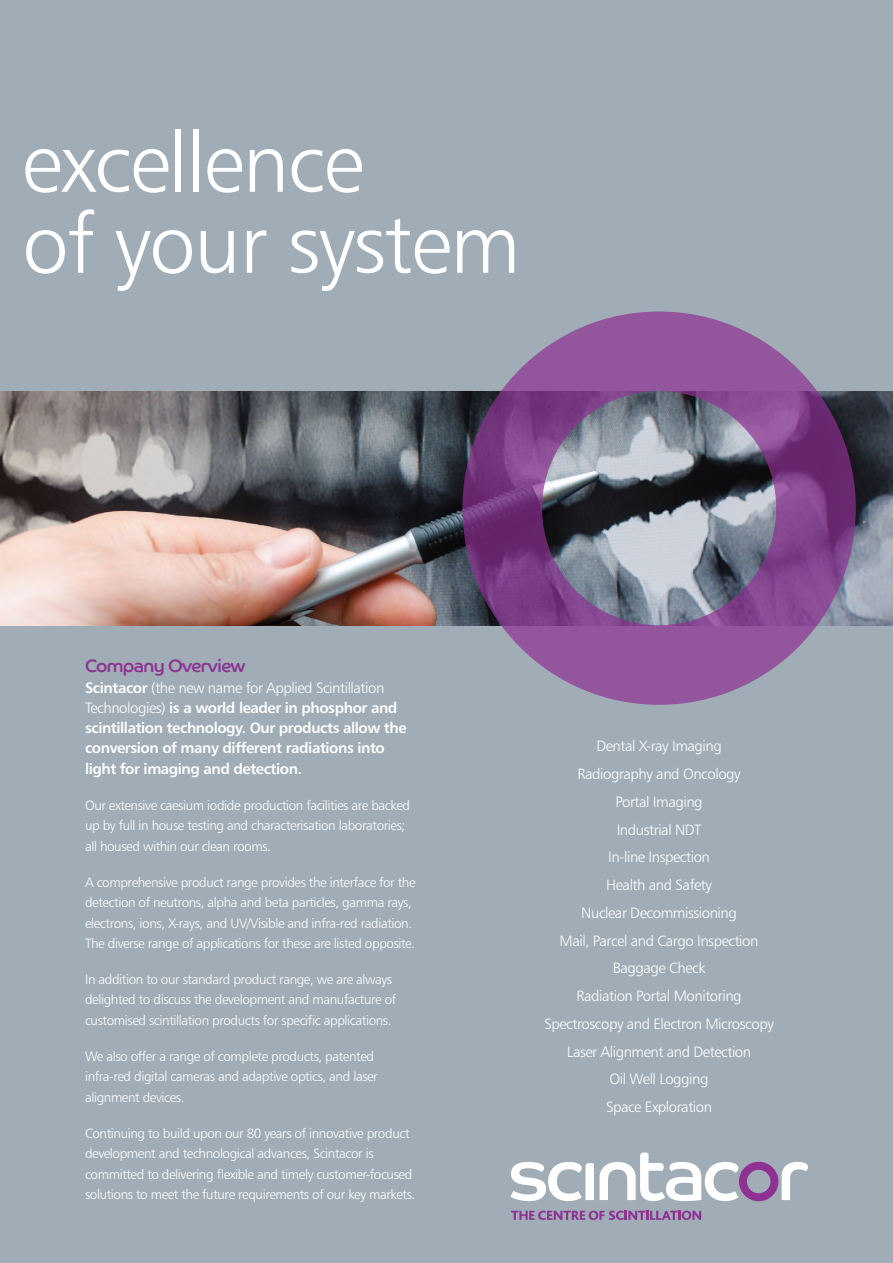
<style>
.page{position:relative;width:893px;height:1263px;background:#a0adb7}
.page>*{position:absolute;margin:0;border:0;box-sizing:border-box;transform-origin:0 0}
.t1{font:84px/81px "Humanist 777 BT Light B";letter-spacing:-.02em;color:#fff}
.t2{font:18px "Co Headline";letter-spacing:-.03em;color:#8e3193}
.t3{font:15px/27.8px "Humanist 777 BT Light B";letter-spacing:-.03em;color:#fff;text-align:center}
.t4{font:15px/20.2px "Humanist 777 BT Bold B";letter-spacing:-.03em;color:#fff}
.t5{font:13.5px/20.2px "Humanist 777 BT Light B";letter-spacing:-.03em;color:#fff}
.s1{font-family:"Humanist 777 BT Bold B"}
.s2{font-family:"Humanist 777 BT Light B"}
</style>
<div class="page">
<img style="left:0;top:391px;width:893px;height:234px">
<svg style="left:511px;top:1211px;width:190px;height:9px"></svg>
<svg style="left:510px;top:1162px;width:84px;height:39px"></svg>
<svg style="left:600px;top:1152px;width:208px;height:49px"></svg>
<svg style="left:462px;top:311px;width:394px;height:394px"></svg>
<h1 class="t1" style="left:21px;top:121px;width:501px">excellence<br>of your system</h1>
<h2 class="t2" style="left:85px;top:655px;width:162px">Company Overview</h2>
<p class="t3" style="left:85px;top:673px;width:301px"><span class="s1">Scintacor</span> (the new name for Applied Scintillation</p>
<p class="t4" style="left:85px;top:697px;width:323px"><span class="s2">Technologies)</span> is a world leader in phosphor and scintillation technology. Our products allow the conversion of many different radiations into light for imaging and detection.</p>
<p class="t5" style="left:85px;top:795px;width:327px">Our extensive caesium iodide production facilities are backed up by full in house testing and characterisation laboratories; all housed within our clean rooms.</p>
<p class="t5" style="left:85px;top:872px;width:332px">A comprehensive product range provides the interface for the detection of neutrons, alpha and beta particles, gamma rays, electrons, ions, X-rays, and UV/Visible and infra-red radiation.<br>The diverse range of applications for these are listed opposite.</p>
<p class="t5" style="left:85px;top:969px;width:313px">In addition to our standard product range, we are always delighted to discuss the development and manufacture of customised scintillation products for specific applications.</p>
<p class="t5" style="left:85px;top:1046px;width:294px">We also offer a range of complete products, patented infra-red digital cameras and adaptive optics, and laser alignment devices.</p>
<p class="t5" style="left:85px;top:1123px;width:332px">Continuing to build upon our 80 years of innovative product development and technological advances, Scintacor is committed to delivering flexible and timely customer-focused solutions to meet the future requirements of our key markets.</p>
<p class="t3" style="left:544px;top:732px;width:231px">Dental X-ray Imaging<br>Radiography and Oncology<br>Portal Imaging<br>Industrial NDT<br>In-line Inspection<br>Health and Safety<br>Nuclear Decommissioning<br>Mail, Parcel and Cargo Inspection<br>Baggage Check<br>Radiation Portal Monitoring<br>Spectroscopy and Electron Microscopy<br>Laser Alignment and Detection<br>Oil Well Logging<br>Space Exploration</p>
</div>
